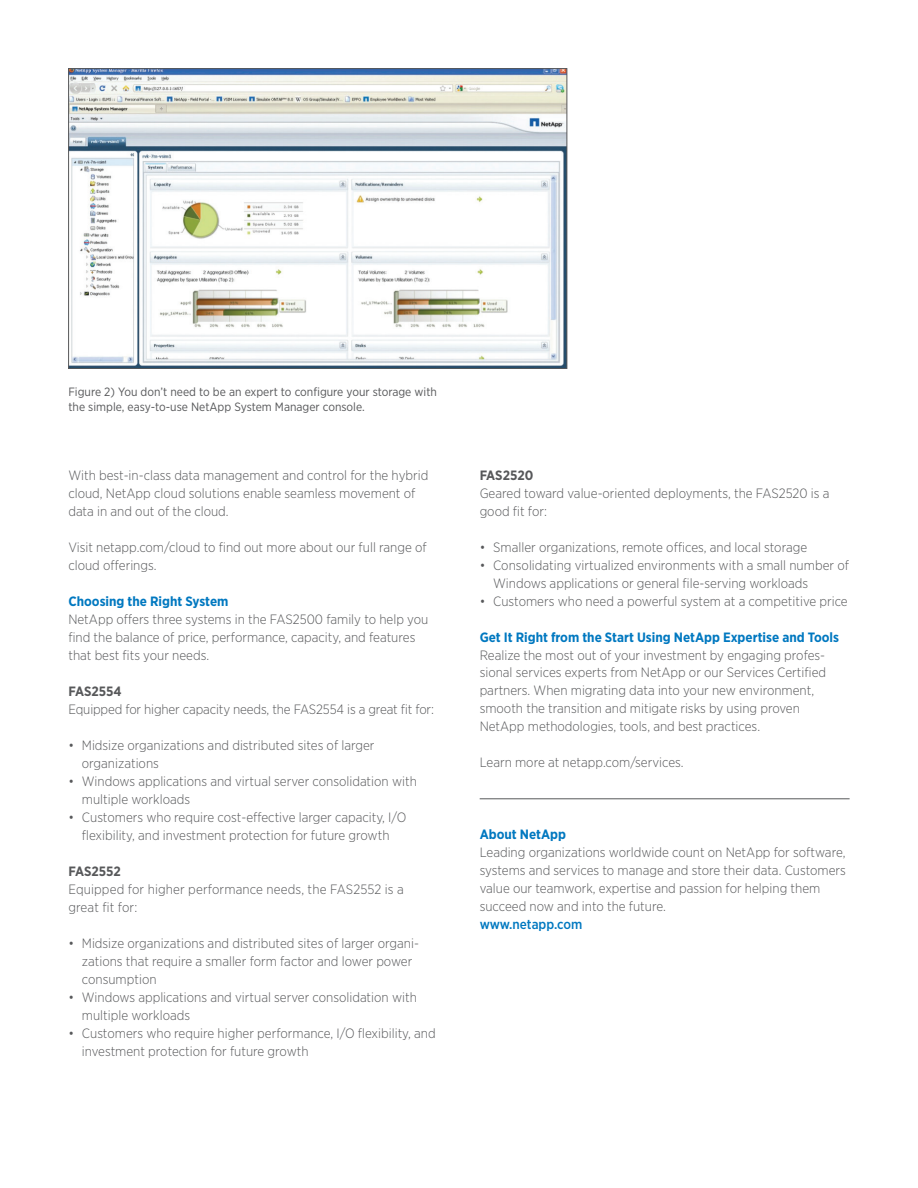
<style>
.page{position:relative;width:918px;height:1188px;background:#fff}
.page>*{position:absolute;margin:0;border:0;box-sizing:border-box;transform-origin:0 0}
.t1{font:300 13.5px/18px "Gotham Narrow";color:#57585a}
.t2{font:700 13.5px "Gotham Narrow";color:#0078c0}
.t3{font:700 13.5px "Gotham Narrow";color:#57585a}
.t4{font:500 13.5px "Gotham Narrow";color:#0078c0}
.t5{font:12px/15px "Gotham Narrow";color:#57585a}
</style>
<div class="page">
<hr style="left:480px;top:798px;width:370px;height:1px;background:#57585a">
<img style="left:70px;top:70px;width:495px;height:297px">
<div style="left:68px;top:68px;width:499px;height:301px;border:1px solid #57585a"></div>
<p class="t5" style="left:68px;top:384px;width:370px">Figure 2) You don’t need to be an expert to configure your storage with the simple, easy-to-use NetApp System Manager console.</p>
<p class="t1" style="left:68px;top:466px;width:361px">With best-in-class data management and control for the hybrid cloud, NetApp cloud solutions enable seamless movement of data in and out of the cloud.</p>
<p class="t1" style="left:68px;top:538px;width:360px">Visit netapp.com/cloud to find out more about our full range of cloud offerings.</p>
<p class="t2" style="left:68px;top:593px;width:162px">Choosing the Right System</p>
<p class="t1" style="left:68px;top:610px;width:361px">NetApp offers three systems in the FAS2500 family to help you find the balance of price, performance, capacity, and features that best fits your needs.</p>
<p class="t3" style="left:68px;top:683px;width:55px">FAS2554</p>
<p class="t1" style="left:68px;top:700px;width:367px">Equipped for higher capacity needs, the FAS2554 is a great fit for:</p>
<p class="t1" style="left:82px;top:736px;width:294px;text-indent:-14px">• Midsize organizations and distributed sites of larger organizations</p>
<p class="t1" style="left:82px;top:772px;width:337px;text-indent:-14px">• Windows applications and virtual server consolidation with multiple workloads</p>
<p class="t1" style="left:68px;top:808px;width:340px;text-align:center">• Customers who require cost-effective larger capacity, I/O flexibility, and investment protection for future growth</p>
<p class="t3" style="left:68px;top:863px;width:54px">FAS2552</p>
<p class="t1" style="left:68px;top:880px;width:337px">Equipped for higher performance needs, the FAS2552 is a great fit for:</p>
<p class="t1" style="left:82px;top:934px;width:339px;text-indent:-14px">• Midsize organizations and distributed sites of larger organi&shy;zations that require a smaller form factor and lower power consumption</p>
<p class="t1" style="left:82px;top:988px;width:337px;text-indent:-14px">• Windows applications and virtual server consolidation with multiple workloads</p>
<p class="t1" style="left:82px;top:1024px;width:355px;text-indent:-14px">• Customers who require higher performance, I/O flexibility, and investment protection for future growth</p>
<p class="t3" style="left:480px;top:466px;width:55px">FAS2520</p>
<p class="t1" style="left:480px;top:483px;width:351px">Geared toward value-oriented deployments, the FAS2520 is a good fit for:</p>
<p class="t1" style="left:480px;top:537px;width:329px">• Smaller organizations, remote offices, and local storage</p>
<p class="t1" style="left:493px;top:555px;width:357px;text-indent:-14px">• Consolidating virtualized environments with a small number of<br>Windows applications or general file-serving workloads</p>
<p class="t1" style="left:480px;top:591px;width:370px">• Customers who need a powerful system at a competitive price</p>
<p class="t2" style="left:480px;top:628px;width:361px">Get It Right from the Start Using NetApp Expertise and Tools</p>
<p class="t1" style="left:480px;top:645px;width:348px">Realize the most out of your investment by engaging profes&shy;sional services experts from NetApp or our Services Certified partners. When migrating data into your new environment, smooth the transition and mitigate risks by using proven NetApp methodologies, tools, and best practices.</p>
<p class="t1" style="left:480px;top:753px;width:206px">Learn more at netapp.com/services.</p>
<p class="t2" style="left:480px;top:826px;width:88px">About NetApp</p>
<p class="t1" style="left:480px;top:843px;width:368px">Leading organizations worldwide count on NetApp for software, systems and services to manage and store their data. Customers value our teamwork, expertise and passion for helping them succeed now and into the future.</p>
<p class="t4" style="left:480px;top:916px;width:104px">www.netapp.com</p>
</div>
